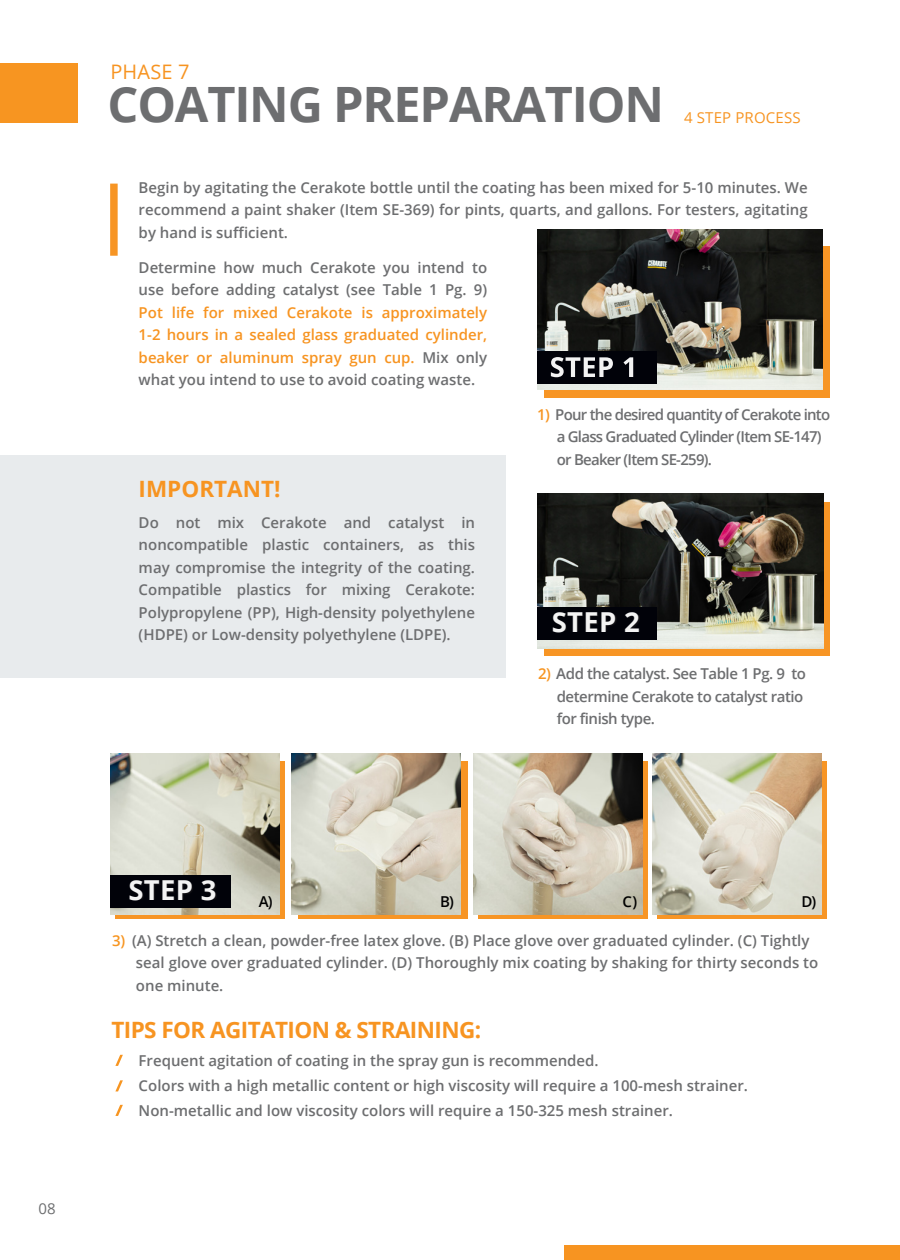
<style>
.page{position:relative;width:900px;height:1260px;background:#fff}
.page>*{position:absolute;margin:0;border:0;box-sizing:border-box;transform-origin:0 0}
.t1{font:700 48.75px "Open Sans";letter-spacing:-.025em;color:#6d6e70}
.t2{font:700 27.5px "Open Sans";letter-spacing:.01em;color:#f3f3f3}
.t3{font:700 22.5px "Open Sans";letter-spacing:-.025em;color:#f79421}
.t4{font:700 22.5px "Open Sans";color:#f79421}
.t5{font:20px "Open Sans";letter-spacing:.01em;color:#f79421}
.t6{font:600 15px/22.5px "Open Sans";color:#6d6e70;text-align:justify}
.t7{font:600 15px/22.5px "Open Sans";letter-spacing:-.05em;color:#6d6e70}
.t8{font:600 15px/22.5px "Open Sans";letter-spacing:-.03em;color:#6d6e70}
.t9{font:15px "Open Sans";letter-spacing:.01em;color:#f79421}
.t10{font:600 15px "Open Sans";color:#000}
.t11{font:15px "Open Sans";color:#6d6e70}
.s1{color:#f79421}
.s2{color:#f79521}
</style>
<div class="page">
<div style="left:0;top:455px;width:505px;height:223px;background:#e8ebed"></div>
<div style="left:544px;top:246px;width:286px;height:151px;background:#f79525"></div>
<div style="left:658px;top:761px;width:169px;height:157px;background:#f79525"></div>
<div style="left:478px;top:761px;width:170px;height:157px;background:#f79525"></div>
<div style="left:298px;top:761px;width:170px;height:157px;background:#f79525"></div>
<div style="left:116px;top:761px;width:169px;height:157px;background:linear-gradient(to right,#f79525,#f79525)"></div>
<div style="left:544px;top:502px;width:286px;height:153px;background:#f79525"></div>
<div style="left:110px;top:184px;width:8px;height:72px;background:#f79524"></div>
<img style="left:110px;top:754px;width:169px;height:160px">
<img style="left:292px;top:754px;width:169px;height:160px">
<img style="left:473px;top:754px;width:170px;height:160px">
<img style="left:652px;top:754px;width:170px;height:160px">
<img style="left:537px;top:229px;width:286px;height:161px">
<img style="left:537px;top:493px;width:287px;height:155px">
<div style="left:537px;top:351px;width:119px;height:32px;background:#010209"></div>
<div style="left:537px;top:607px;width:119px;height:32px;background:#010209"></div>
<div style="left:110px;top:875px;width:120px;height:32px;background:#010209"></div>
<div style="left:555px;top:615px;width:85px;height:16px;background:#231f20;opacity:.43"></div>
<div style="left:131px;top:884px;width:86px;height:15px;background:#231f20;opacity:.43"></div>
<div style="left:564px;top:1245px;width:336px;height:15px;background:#f79421"></div>
<div style="left:0;top:63px;width:77px;height:59px;background:#f79521"></div>
<svg style="left:115px;top:1105px;width:8px;height:11px"></svg>
<svg style="left:115px;top:1080px;width:8px;height:11px"></svg>
<svg style="left:115px;top:1055px;width:8px;height:11px"></svg>
<svg style="left:551px;top:357px;width:82px;height:20px"></svg>
<p class="t5" style="left:110px;top:58px;width:81px">PHASE 7</p>
<p class="t1" style="left:108px;top:70px;width:558px">COATING PREPARATION</p>
<p class="t9" style="left:684px;top:107px;width:118px">4 STEP PROCESS</p>
<p class="t6" style="left:139px;top:176px;width:671px">Begin by agitating the Cerakote bottle until the coating has been mixed for 5-10 minutes. We recommend a paint shaker (Item SE-369) for pints, quarts, and gallons. For testers, agitating by hand is sufficient.</p>
<p class="t6" style="left:139px;top:256px;width:350px">Determine how much Cerakote you intend to use before adding catalyst (see Table 1 Pg. 9)<br><span class="s1">Pot life for mixed Cerakote is approximately 1-2 hours in a sealed glass graduated cylinder, beaker or aluminum spray gun cup.</span> Mix only what you intend to use to avoid coating waste.</p>
<p class="t4" style="left:139px;top:473px;width:143px">IMPORTANT!</p>
<p class="t6" style="left:139px;top:511px;width:338px">Do not mix Cerakote and catalyst in noncompatible plastic containers, as this may compromise the integrity of the coating.<br>Compatible plastics for mixing Cerakote:<br>Polypropylene (PP), High-density polyethylene (HDPE) or Low-density polyethylene (LDPE).</p>
<p class="t7" style="left:557px;top:403px;width:275px;text-indent:-20px"><span class="s2">1)</span> Pour the desired quantity of Cerakote into a Glass Graduated Cylinder (Item SE-147) or Beaker (Item SE-259).</p>
<p class="t2" style="left:552px;top:602px;width:89px">STEP 2</p>
<p class="t8" style="left:557px;top:662px;width:251px;text-indent:-19px"><span class="s2">2)</span> Add the catalyst. See Table 1 Pg. 9 to determine Cerakote to catalyst ratio for finish type.</p>
<p class="t11" style="left:39px;top:1199px;width:19px">08</p>
<p class="t2" style="left:129px;top:871px;width:89px">STEP 3</p>
<p class="t10" style="left:259px;top:891px;width:15px">A)</p>
<p class="t10" style="left:440px;top:891px;width:15px">B)</p>
<p class="t10" style="left:622px;top:891px;width:16px">C)</p>
<p class="t10" style="left:801px;top:891px;width:17px">D)</p>
<p class="t6" style="left:136px;top:929px;width:684px;text-align:left;text-indent:-24px"><span class="s2">3)</span> (A) Stretch a clean, powder-free latex glove. (B) Place glove over graduated cylinder. (C) Tightly seal glove over graduated cylinder. (D) Thoroughly mix coating by shaking for thirty seconds to one minute.</p>
<p class="t3" style="left:111px;top:1014px;width:371px">TIPS FOR AGITATION &amp; STRAINING:</p>
<p class="t6" style="left:139px;top:1049px;width:462px">Frequent agitation of coating in the spray gun is recommended.</p>
<p class="t6" style="left:139px;top:1074px;width:611px">Colors with a high metallic content or high viscosity will require a 100-mesh strainer.</p>
<p class="t6" style="left:139px;top:1099px;width:536px">Non-metallic and low viscosity colors will require a 150-325 mesh strainer.</p>
</div>
